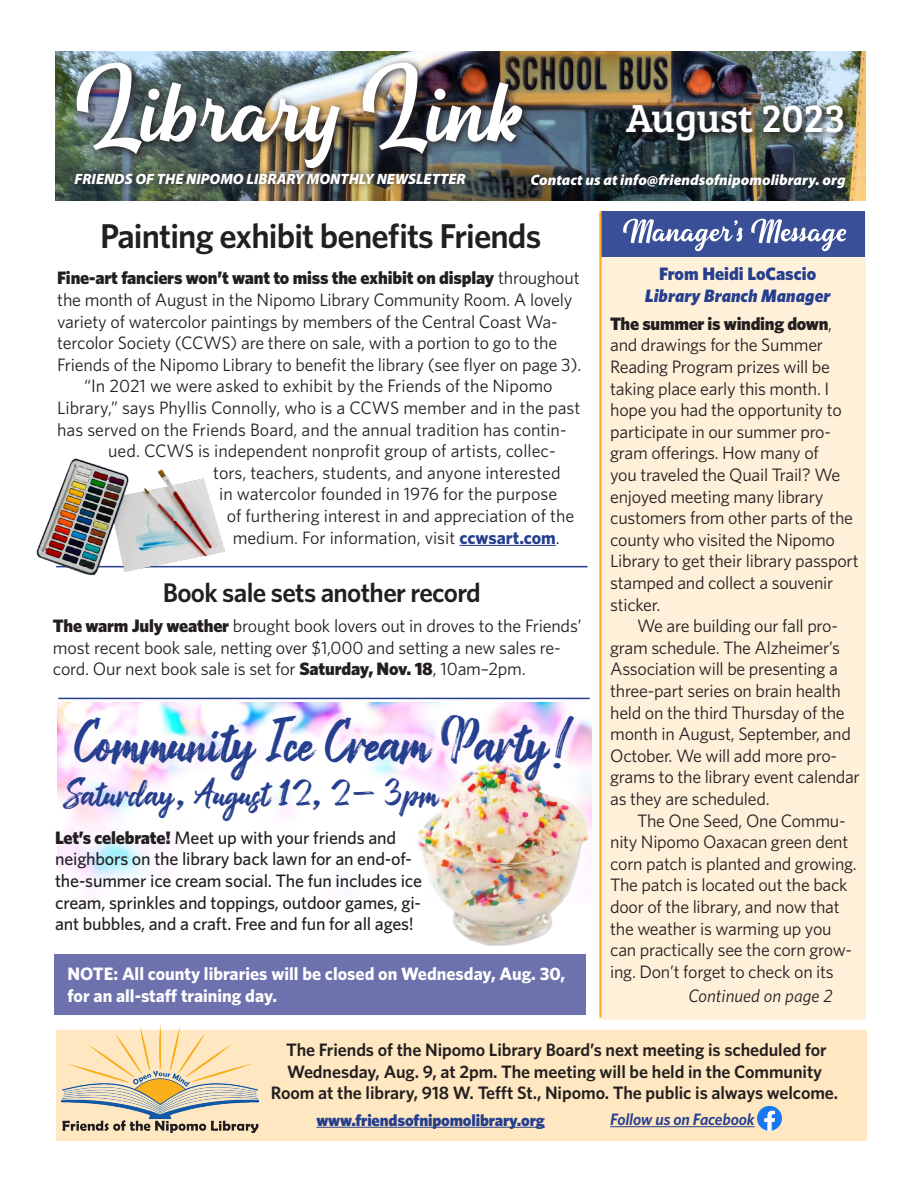
<style>
.page{position:relative;width:918px;height:1188px;background:#fff}
.page>*{position:absolute;margin:0;border:0;box-sizing:border-box;transform-origin:0 0}
.t1{font:40.5px "Bree Serif";letter-spacing:-.005em;color:#fff}
.t2{font:36px "Blackmud";letter-spacing:-.025em;color:#253f8e}
.t3{font:600 34.5px "Whitney";letter-spacing:-.025em;color:#231f20}
.t4{font:600 27px "Whitney";letter-spacing:-.025em;color:#231f20}
.t5{font:23.1px "Blackmud";color:#253f8e}
.t6{font:18px/21.6px "Whitney";letter-spacing:-.015em;color:#231f20}
.t7{font:500 18px/21.6px "Whitney";letter-spacing:-.01em;color:#231f20}
.t8{font:600 18px/21.6px "Whitney";letter-spacing:-.005em;color:#231f20;text-align:center}
.t9{font:700 18px "Whitney";color:#fff}
.t10{font:italic 900 18px "Whitney";color:#253f8e}
.t11{font:900 18px "Whitney";color:#253f8e}
.t12{font:italic 18px "Whitney";color:#231f20}
.t13{font:900 16.5px "Whitney";letter-spacing:-.01em;color:#253f8e}
.t14{font:italic 600 16.5px "Whitney";letter-spacing:-.01em;color:#253f8e}
.t15{font:italic 900 15px "Myriad Pro";color:#fff}
.s1{font-weight:900}
.s2{font-weight:700;color:#253f8e}
</style>
<div class="page">
<hr style="left:56px;top:566px;width:532px;height:1px;background:#253f8e">
<img style="left:55px;top:52px;width:810px;height:149px">
<div style="left:56px;top:1031px;width:810px;height:110px;background:#fee7c1"></div>
<img style="left:62px;top:1024px;width:197px;height:109px">
<svg style="left:757px;top:1106px;width:25px;height:25px"></svg>
<hr style="left:610px;top:1126px;width:145px;height:1px;background:#253f8e">
<hr style="left:316px;top:1127px;width:229px;height:1px;background:#253f8e">
<div style="left:599px;top:213px;width:267px;height:807px;background:#fef0d9"></div>
<div style="left:602px;top:212px;width:263px;height:45px;background:#394f97"></div>
<svg style="left:623px;top:219px;width:223px;height:32px"></svg>
<hr style="left:599px;top:212px;width:3px;height:805px;background:#fbaf1b">
<img style="left:623px;top:102px;width:230px;height:49px">
<img style="left:71px;top:57px;width:461px;height:121px">
<img style="left:77px;top:63px;width:445px;height:105px">
<div style="left:509px;top:164px;width:329px;height:29px;background:#231f20;opacity:.75"></div>
<div style="left:67px;top:166px;width:406px;height:26px;background:#231f20;opacity:.75"></div>
<hr style="left:459px;top:545px;width:97px;height:1px;background:#253f8e">
<img style="left:36px;top:458px;width:192px;height:118px">
<div style="left:54px;top:955px;width:531px;height:60px;background:#6d71ad"></div>
<img style="left:57px;top:702px;width:535px;height:189px">
<div style="left:403px;top:753px;width:192px;height:198px;background:#fff;opacity:.75"></div>
<hr style="left:58px;top:698px;width:532px;height:1px;background:#253f8e">
<div style="left:65px;top:704px;width:519px;height:87px;background:#fff;opacity:.75"></div>
<p class="t1" style="left:626px;top:89px;width:221px">August 2023</p>
<p class="t15" style="left:75px;top:169px;width:393px">FRIENDS OF THE NIPOMO LIBRARY MONTHLY NEWSLETTER</p>
<p class="t15" style="left:530px;top:170px;width:317px">Contact us at info@friendsofnipomolibrary. org</p>
<p class="t3" style="left:100px;top:213px;width:443px">Painting exhibit benefits Friends</p>
<p class="t6" style="left:57px;top:267px;width:526px"><span class="s1">Fine-art fanciers won’t want to miss the exhibit on display</span> throughout the month of August in the Nipomo Library Community Room. A lovely variety of watercolor paintings by members of the Central Coast Wa&shy;tercolor Society (CCWS) are there on sale, with a portion to go to the Friends of the Nipomo Library to benefit the library (see flyer on page 3).</p>
<p class="t6" style="left:84px;top:375px;width:470px">“In 2021 we were asked to exhibit by the Friends of the Nipomo</p>
<p class="t6" style="left:57px;top:397px;width:525px">Library,” says Phyllis Connolly, who is a CCWS member and in the past</p>
<p class="t6" style="left:57px;top:418px;width:511px">has served on the Friends Board, and the annual tradition has contin-</p>
<p class="t6" style="left:108px;top:440px;width:449px">ued. CCWS is independent nonprofit group of artists, collec-</p>
<p class="t6" style="left:213px;top:461px;width:349px">tors, teachers, students, and anyone interested</p>
<p class="t6" style="left:219px;top:483px;width:339px">in watercolor founded in 1976 for the purpose</p>
<p class="t6" style="left:227px;top:505px;width:349px">of furthering interest in and appreciation of the</p>
<p class="t6" style="left:233px;top:526px;width:329px">medium. For information, visit <span class="s2">ccwsart.com</span>.</p>
<p class="t4" style="left:163px;top:575px;width:320px">Book sale sets another record</p>
<p class="t6" style="left:53px;top:615px;width:530px"><span class="s1">The warm July weather</span> brought book lovers out in droves to the Friends’ most recent book sale, netting over $1,000 and setting a new sales re&shy;cord. Our next book sale is set for <span class="s1">Saturday, Nov. 18</span>, 10am–2pm.</p>
<p class="t2" style="left:72px;top:726px;width:504px">Community Ice Cream Party!</p>
<p class="t5" style="left:62px;top:783px;width:378px">Saturday, August 12, 2- 3pm</p>
<p class="t7" style="left:55px;top:827px;width:369px"><span class="s1">Let’s celebrate!</span> Meet up with your friends and neighbors on the library back lawn for an end-of&shy;the-summer ice cream social. The fun includes ice cream, sprinkles and toppings, outdoor games, gi&shy;ant bubbles, and a craft. Free and fun for all ages!</p>
<p class="t11" style="left:659px;top:262px;width:159px">From Heidi LoCascio</p>
<p class="t10" style="left:645px;top:283px;width:187px">Library Branch Manager</p>
<p class="t6" style="left:610px;top:312px;width:250px"><span class="s1">The summer is winding down</span>, and drawings for the Summer<br>Reading Program prizes will be taking place early this month. I hope you had the opportunity to participate in our summer pro&shy;gram offerings. How many of<br>you traveled the Quail Trail? We enjoyed meeting many library customers from other parts of the county who visited the Nipomo<br>Library to get their library passport stamped and collect a souvenir sticker.</p>
<p class="t6" style="left:610px;top:615px;width:251px;text-indent:27px">We are building our fall pro&shy;gram schedule. The Alzheimer’s<br>Association will be presenting a three-part series on brain health held on the third Thursday of the month in August, September, and<br>October. We will add more pro&shy;grams to the library event calendar as they are scheduled.</p>
<p class="t6" style="left:610px;top:809px;width:248px;text-indent:27px">The One Seed, One Commu&shy;nity Nipomo Oaxacan green dent corn patch is planted and growing.<br>The patch is located out the back door of the library, and now that the weather is warming up you can practically see the corn grow-</p>
<p class="t9" style="left:68px;top:962px;width:499px">NOTE: All county libraries will be closed on Wednesday, Aug. 30,</p>
<p class="t6" style="left:610px;top:960px;width:225px">ing. Don’t forget to check on its</p>
<p class="t9" style="left:68px;top:983px;width:211px">for an all-staff training day.</p>
<p class="t12" style="left:688px;top:983px;width:146px">Continued on page 2</p>
<p class="t8" style="left:271px;top:1039px;width:569px">The Friends of the Nipomo Library Board’s next meeting is scheduled for<br>Wednesday, Aug. 9, at 2pm. The meeting will be held in the Community<br>Room at the library, 918 W. Tefft St., Nipomo. The public is always welcome.</p>
<p class="t13" style="left:316px;top:1109px;width:230px">www.friendsofnipomolibrary.org</p>
<p class="t14" style="left:610px;top:1108px;width:146px">Follow us on Facebook</p>
</div>
